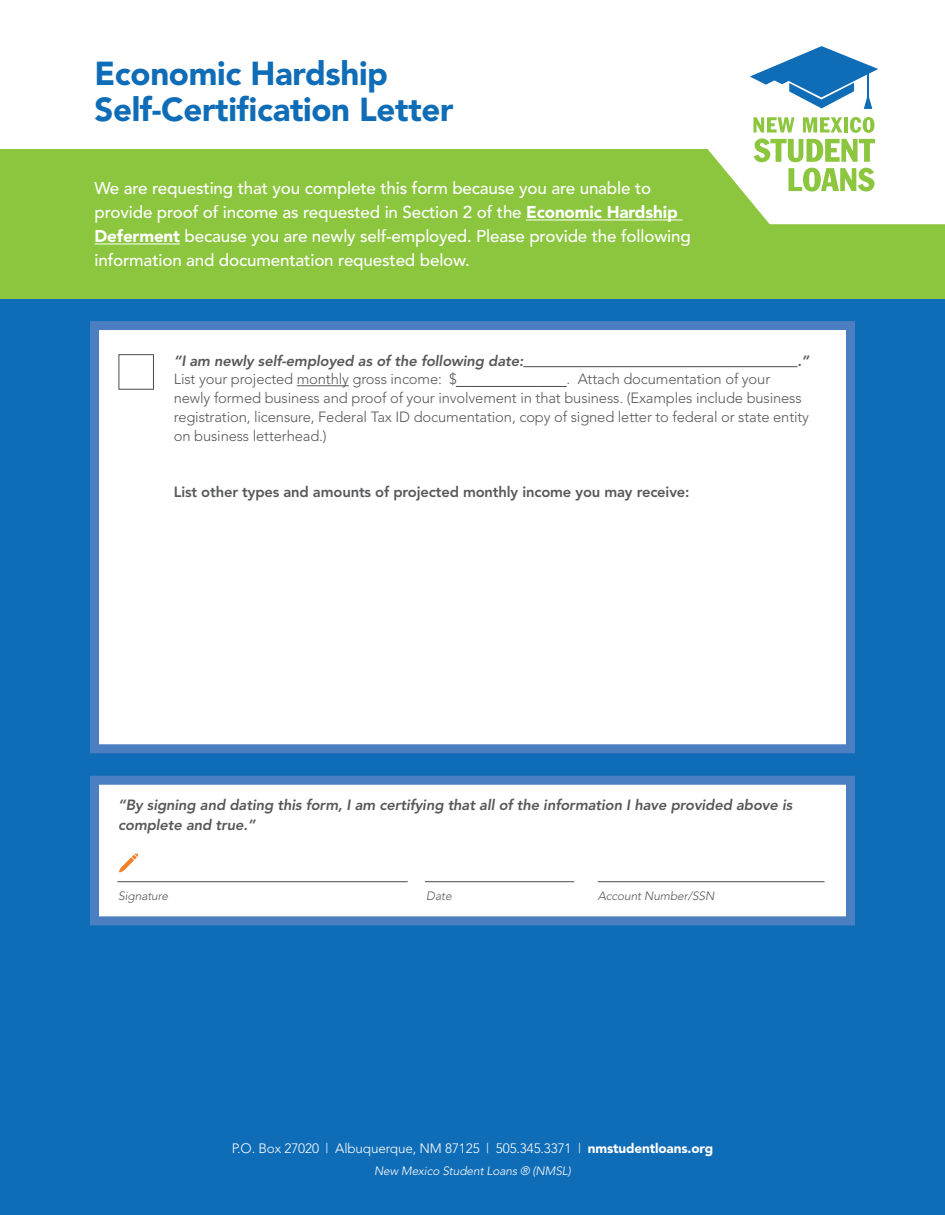
<style>
.page{position:relative;width:945px;height:1215px;background:#0f6cb6}
.page>*{position:absolute;margin:0;border:0;box-sizing:border-box;transform-origin:0 0}
.t1{font:900 33px/36px "Avenir";letter-spacing:-.01em;color:#0f6cb6}
.t2{font:500 17.1px/24px "Avenir";letter-spacing:-.01em;color:#fff}
.t3{font:300 14.85px/18.8px "Avenir";letter-spacing:-.01em;color:#57585a}
.t4{font:italic 800 14.85px/19.2px "Avenir";letter-spacing:-.01em;color:#57585a}
.t5{font:800 14.85px "Avenir";letter-spacing:-.01em;color:#57585a}
.t6{font:300 13.5px "Avenir";letter-spacing:-.01em;color:#fff}
.t7{font:italic 300 12px "Avenir";letter-spacing:-.01em;color:#57585a}
.t8{font:italic 300 12px "Avenir";letter-spacing:-.01em;color:#fff}
.s1{font-weight:900}
</style>
<div class="page">
<div style="left:0;top:0;width:945px;height:299px;background:#8bc63e"></div>
<svg style="left:604px;top:0;width:341px;height:224px;fill:#fff"></svg>
<svg style="left:750px;top:46px;width:128px;height:63px;background:#8db9dc"></svg>
<svg style="left:753px;top:117px;width:122px;height:45px"></svg>
<svg style="left:789px;top:168px;width:85px;height:24px"></svg>
<div style="left:0;top:0;width:727px;height:149px;background:#fff"></div>
<div style="left:90px;top:321px;width:765px;height:432px;background:#fff;border:9px solid #4b7fc1"></div>
<div style="left:90px;top:776px;width:765px;height:149px;background:#fff;border:9px solid #4b7fc1"></div>
<hr style="left:297px;top:385px;width:52px;height:1px;background:#57585a">
<hr style="left:526px;top:220px;width:156px;height:1px;background:#fff">
<hr style="left:94px;top:244px;width:86px;height:1px;background:#fff">
<svg style="left:119px;top:853px;width:19px;height:20px"></svg>
<div style="left:119px;top:354px;width:35px;height:36px;border:1px solid #4b4c4d"></div>
<hr style="left:117px;top:881px;width:291px;height:1px;background:#4b4c4d">
<hr style="left:598px;top:881px;width:227px;height:1px;background:#4b4c4d">
<hr style="left:425px;top:881px;width:149px;height:1px;background:#4b4c4d">
<hr style="left:456px;top:386px;width:111px;height:1px;background:#4b4c4d">
<hr style="left:523px;top:366px;width:274px;height:1px;background:#4b4c4d">
<h1 class="t1" style="left:94px;top:55px;width:361px">Economic Hardship<br>Self-Certification Letter</h1>
<p class="t2" style="left:94px;top:177px;width:598px">We are requesting that you complete this form because you are unable to provide proof of income as requested in Section 2 of the <span class="s1">Economic Hardship Deferment</span> because you are newly self-employed. Please provide the following information and documentation requested below.</p>
<p class="t4" style="left:174px;top:351px;width:351px">“I am newly self-employed as of the following date:</p>
<p class="t4" style="left:797px;top:351px;width:13px">.”</p>
<p class="t3" style="left:174px;top:370px;width:285px">List your projected monthly gross income: $</p>
<p class="t3" style="left:174px;top:370px;width:637px;text-indent:393px">. Attach documentation of your newly formed business and proof of your involvement in that business. (Examples include business registration, licensure, Federal Tax ID documentation, copy of signed letter to federal or state entity on business letterhead.)</p>
<p class="t5" style="left:174px;top:483px;width:517px">List other types and amounts of projected monthly income you may receive:</p>
<p class="t4" style="left:118px;top:796px;width:676px">“By signing and dating this form, I am certifying that all of the information I have provided above is complete and true.”</p>
<p class="t7" style="left:118px;top:889px;width:51px">Signature</p>
<p class="t7" style="left:426px;top:889px;width:27px">Date</p>
<p class="t7" style="left:598px;top:889px;width:118px">Account Number/SSN</p>
<p class="t6" style="left:232px;top:1140px;width:483px">P.O. Box 27020 | Albuquerque, NM 87125 | 505.345.3371 | <span class="s1">nmstudentloans.org</span></p>
<p class="t8" style="left:374px;top:1164px;width:198px">New Mexico Student Loans ® (NMSL)</p>
</div>
